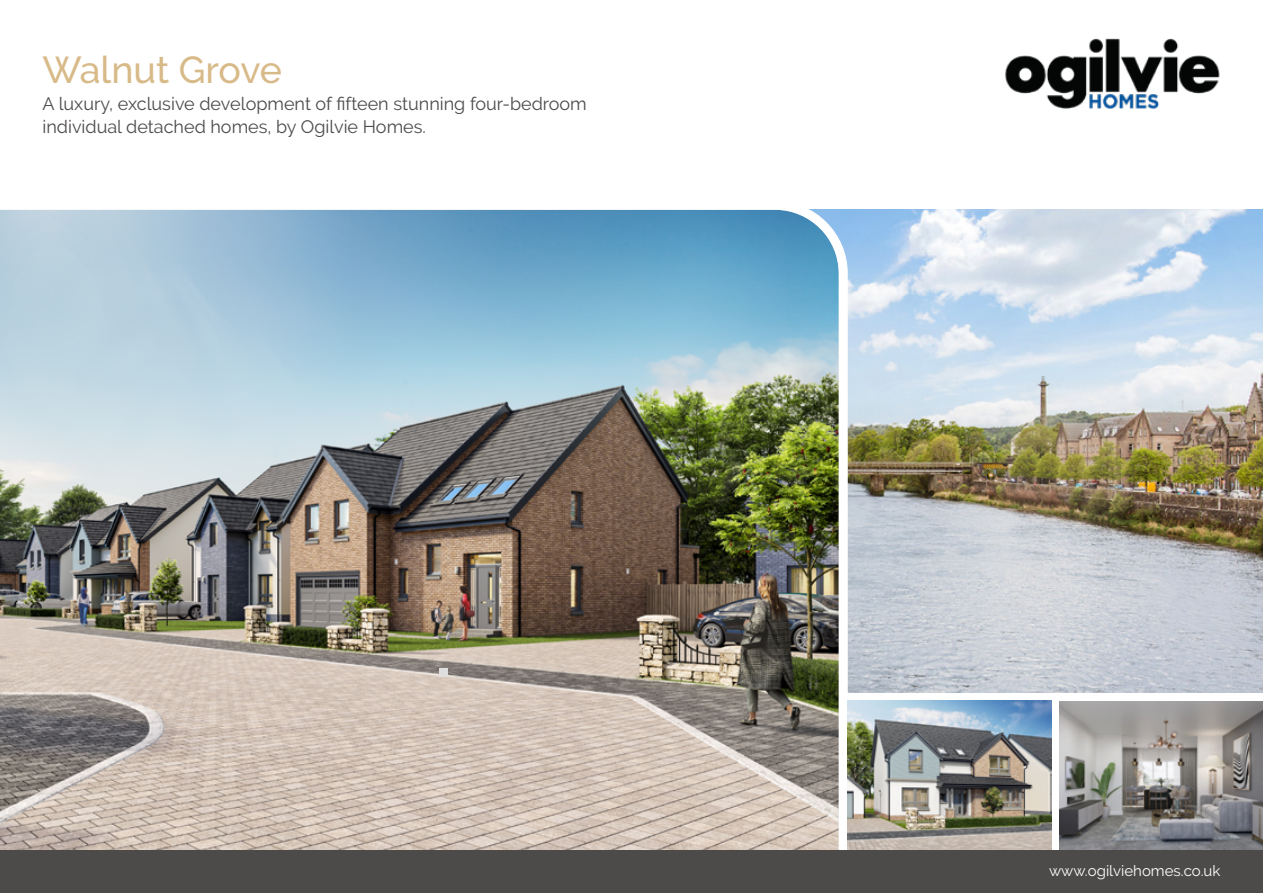
<style>
.page{position:relative;width:1263px;height:893px;background:#fff}
.page>*{position:absolute;margin:0;border:0;box-sizing:border-box;transform-origin:0 0}
.t1{font:500 37.5px "Raleway";color:#d8ba89}
.t2{font:18px/22.5px "Raleway";color:#4d4a4a}
.t3{font:15px "Raleway";color:#fff}
</style>
<div class="page">
<img style="left:852px;top:210px;width:411px;height:483px">
<img style="left:0;top:209px;width:852px;height:641px">
<img style="left:1059px;top:701px;width:204px;height:149px">
<div style="left:439px;top:668px;width:9px;height:9px;background:#dedede"></div>
<img style="left:848px;top:701px;width:203px;height:149px">
<div style="left:0;top:850px;width:1263px;height:43px;background:#4d4a4a"></div>
<img style="left:1005px;top:39px;width:215px;height:69px">
<h1 class="t1" style="left:43px;top:48px;width:241px">Walnut Grove</h1>
<p class="t2" style="left:43px;top:92px;width:546px">A luxury, exclusive development of fifteen stunning four-bedroom individual detached homes, by Ogilvie Homes.</p>
<p class="t3" style="left:1049px;top:862px;width:173px">www.ogilviehomes.co.uk</p>
</div>
